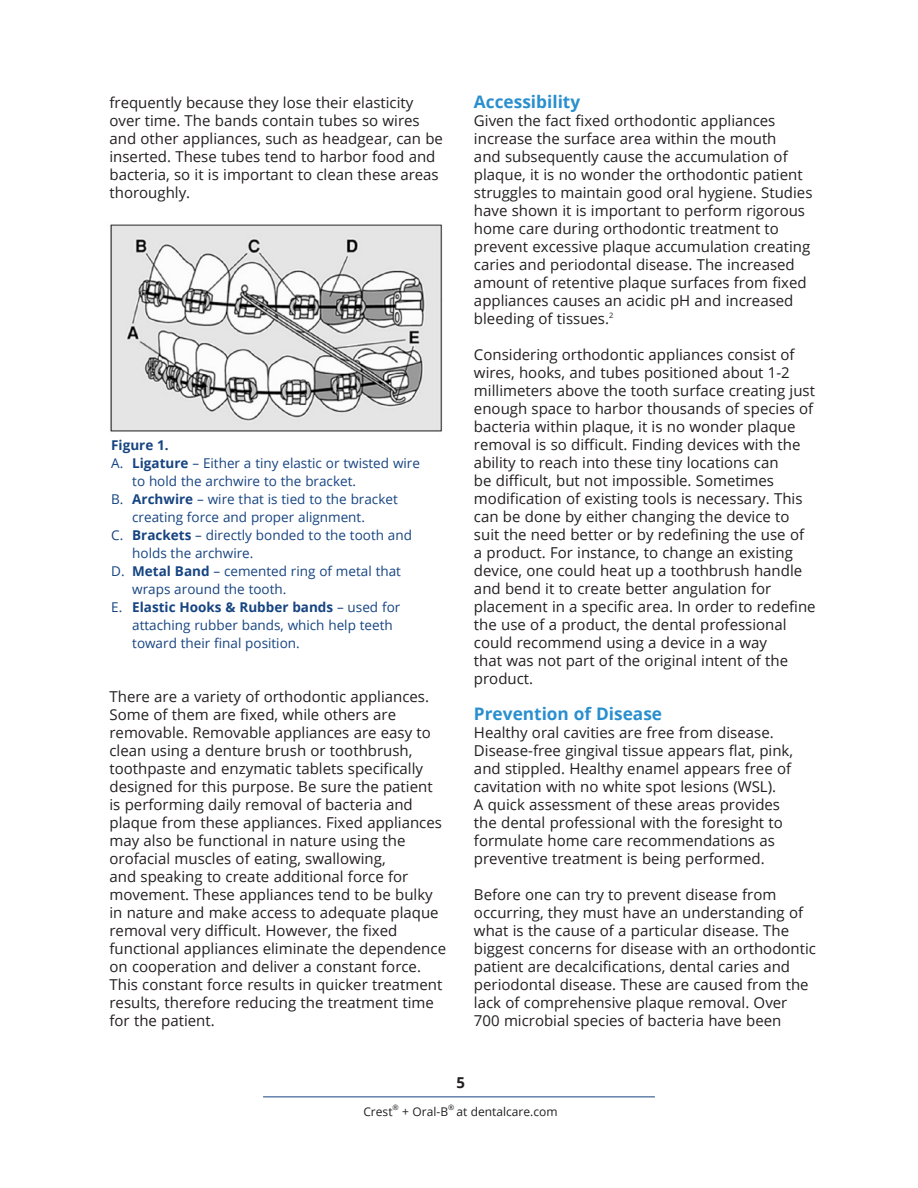
<style>
.page{position:relative;width:918px;height:1188px;background:#fff}
.page>*{position:absolute;margin:0;border:0;box-sizing:border-box;transform-origin:0 0}
.Main_Body{font:700 17.25px "Open Sans";color:#298fce}
.Main_Body-2{font:15px/18px "Open Sans";color:#231f20}
.t1{font:700 15px "Open Sans";color:#231f20}
.bullets{font:13.5px/18px "Open Sans";color:#164481}
.bullets-2{font:700 13.5px "Open Sans";color:#164481}
.t2{font:12px "Open Sans";color:#231f20}
.t3{font:7.5px "Open Sans";color:#231f20}
.s1{font-weight:700}
</style>
<div class="page">
<hr style="left:263px;top:1096px;width:392px;height:1px;background:#164481">
<img style="left:110px;top:224px;width:333px;height:208px">
<p class="Main_Body-2" style="left:109px;top:93px;width:335px">frequently because they lose their elasticity over time. The bands contain tubes so wires and other appliances, such as headgear, can be inserted. These tubes tend to harbor food and bacteria, so it is important to clean these areas thoroughly.</p>
<p class="bullets-2" style="left:111px;top:436px;width:59px">Figure 1.</p>
<p class="bullets" style="left:132px;top:454px;width:289px;text-indent:-21px">A. <span class="s1">Ligature</span> – Either a tiny elastic or twisted wire to hold the archwire to the bracket.</p>
<p class="bullets" style="left:132px;top:490px;width:267px;text-indent:-21px">B. <span class="s1">Archwire</span> – wire that is tied to the bracket creating force and proper alignment.</p>
<p class="bullets" style="left:132px;top:526px;width:281px;text-indent:-21px">C. <span class="s1">Brackets</span> – directly bonded to the tooth and holds the archwire.</p>
<p class="bullets" style="left:132px;top:562px;width:270px;text-indent:-21px">D. <span class="s1">Metal Band</span> – cemented ring of metal that wraps around the tooth.</p>
<p class="bullets" style="left:132px;top:598px;width:270px;text-indent:-21px">E. <span class="s1">Elastic Hooks &amp; Rubber bands</span> – used for attaching rubber bands, which help teeth toward their final position.</p>
<p class="Main_Body-2" style="left:109px;top:687px;width:338px">There are a variety of orthodontic appliances.<br>Some of them are fixed, while others are removable. Removable appliances are easy to clean using a denture brush or toothbrush, toothpaste and enzymatic tablets specifically designed for this purpose. Be sure the patient is performing daily removal of bacteria and plaque from these appliances. Fixed appliances may also be functional in nature using the orofacial muscles of eating, swallowing,<br>and speaking to create additional force for movement. These appliances tend to be bulky in nature and make access to adequate plaque removal very difficult. However, the fixed functional appliances eliminate the dependence on cooperation and deliver a constant force.<br>This constant force results in quicker treatment results, therefore reducing the treatment time for the patient.</p>
<p class="Main_Body" style="left:474px;top:90px;width:108px">Accessibility</p>
<p class="Main_Body-2" style="left:474px;top:111px;width:340px">Given the fact fixed orthodontic appliances increase the surface area within the mouth<br>and subsequently cause the accumulation of plaque, it is no wonder the orthodontic patient struggles to maintain good oral hygiene. Studies have shown it is important to perform rigorous home care during orthodontic treatment to prevent excessive plaque accumulation creating caries and periodontal disease. The increased amount of retentive plaque surfaces from fixed appliances causes an acidic pH and increased bleeding of tissues.<sup>2</sup></p>
<p class="Main_Body-2" style="left:474px;top:345px;width:343px">Considering orthodontic appliances consist of wires, hooks, and tubes positioned about 1-2 millimeters above the tooth surface creating just enough space to harbor thousands of species of bacteria within plaque, it is no wonder plaque removal is so difficult. Finding devices with the ability to reach into these tiny locations can<br>be difficult, but not impossible. Sometimes modification of existing tools is necessary. This can be done by either changing the device to suit the need better or by redefining the use of a product. For instance, to change an existing device, one could heat up a toothbrush handle and bend it to create better angulation for placement in a specific area. In order to redefine the use of a product, the dental professional could recommend using a device in a way<br>that was not part of the original intent of the product.</p>
<p class="Main_Body" style="left:474px;top:702px;width:190px">Prevention of Disease</p>
<p class="Main_Body-2" style="left:474px;top:723px;width:321px">Healthy oral cavities are free from disease.<br>Disease-free gingival tissue appears flat, pink, and stippled. Healthy enamel appears free of cavitation with no white spot lesions (WSL).<br>A quick assessment of these areas provides the dental professional with the foresight to formulate home care recommendations as preventive treatment is being performed.</p>
<p class="Main_Body-2" style="left:474px;top:885px;width:344px">Before one can try to prevent disease from occurring, they must have an understanding of what is the cause of a particular disease. The biggest concerns for disease with an orthodontic patient are decalcifications, dental caries and periodontal disease. These are caused from the lack of comprehensive plaque removal. Over 700 microbial species of bacteria have been</p>
<p class="t1" style="left:456px;top:1072px;width:10px">5</p>
<p class="t2" style="left:363px;top:1103px;width:31px">Crest</p>
<p class="t3" style="left:393px;top:1102px;width:8px">®</p>
<p class="t2" style="left:402px;top:1103px;width:47px">+ Oral-B</p>
<p class="t3" style="left:448px;top:1102px;width:8px">®</p>
<p class="t2" style="left:457px;top:1103px;width:103px">at dentalcare.com</p>
</div>
